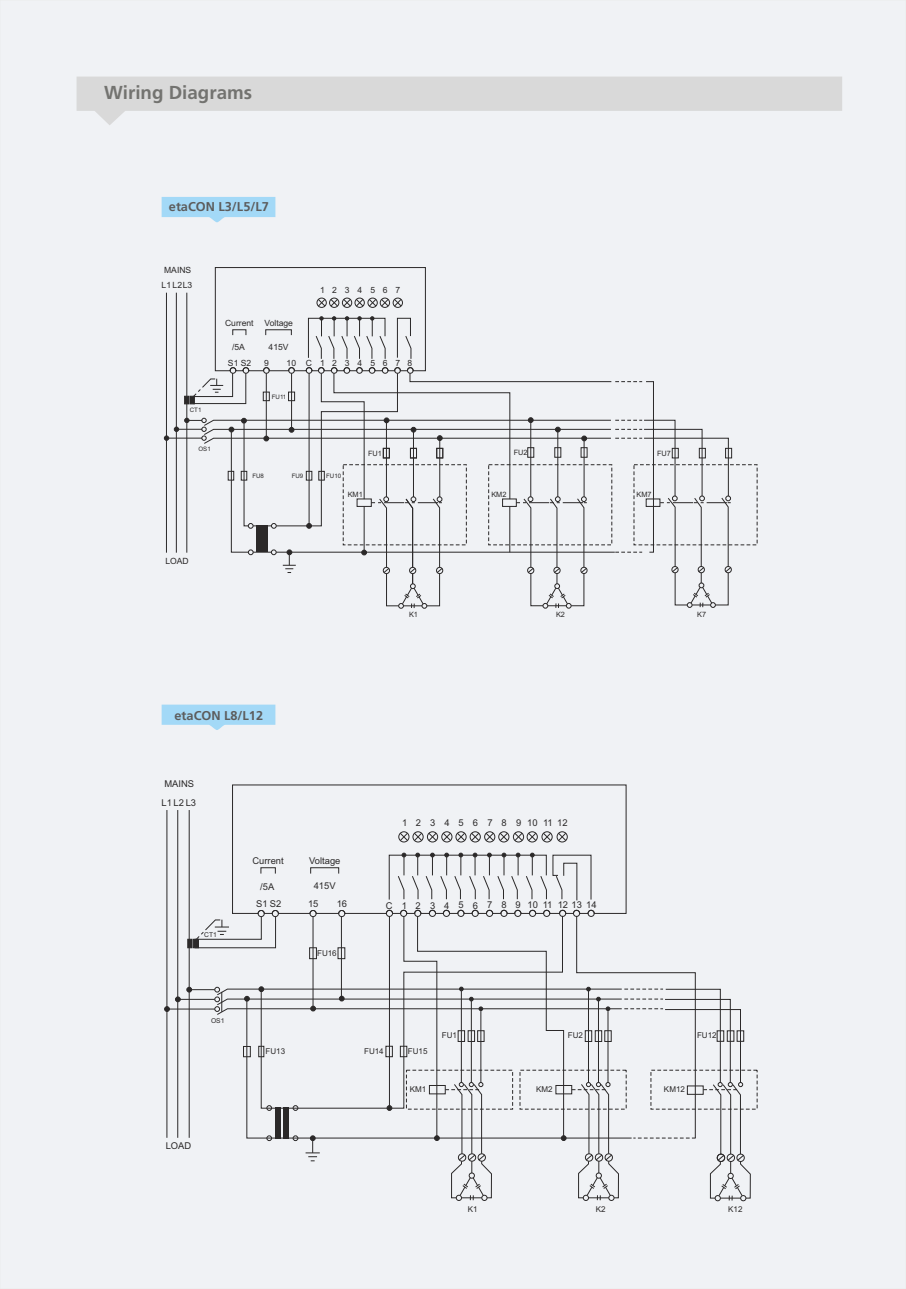
<style>
.page{position:relative;width:906px;height:1289px;background:#fff}
.page>*{position:absolute;margin:0;border:0;box-sizing:border-box;transform-origin:0 0}
.t1{font:700 18.75px "Frutiger LT Pro";color:#737370}
.t2{font:700 12.75px "Frutiger LT Pro";color:#5c5c5c}
.t3{font:9.3px "Arial";color:#2b2929}
.t4{font:9.3px "Arial";letter-spacing:.185em;color:#2b2929}
.t5{font:9.3px "Arial";letter-spacing:.92em;color:#2b2929}
.t6{font:8.55px "Arial";color:#2b2929}
.t7{font:8.55px "Arial";letter-spacing:.915em;color:#2b2929}
.t8{font:8.55px "Arial";letter-spacing:.925em;color:#2b2929}
.t9{font:8.1px "Arial";color:#2b2929}
.t10{font:7.35px "Arial";color:#2b2929}
.t11{font:6.75px "Arial";color:#2b2929}
.t12{font:6.15px "Arial";color:#2b2929}
</style>
<div class="page">
<div style="left:0;top:0;width:906px;height:1288px;background:#f0f2f5"></div>
<svg style="left:164px;top:267px;width:568px;height:341px"></svg>
<div style="left:256px;top:526px;width:5px;height:26px;background:#2b2929"></div>
<div style="left:263px;top:526px;width:5px;height:26px;background:#2b2929"></div>
<div style="left:386px;top:909px;width:7px;height:7px;border:1px solid #2b2929;border-radius:50%"></div>
<div style="left:400px;top:909px;width:7px;height:7px;border:1px solid #2b2929;border-radius:50%"></div>
<div style="left:414px;top:909px;width:7px;height:7px;border:1px solid #2b2929;border-radius:50%"></div>
<div style="left:429px;top:909px;width:7px;height:7px;border:1px solid #2b2929;border-radius:50%"></div>
<div style="left:443px;top:909px;width:7px;height:7px;border:1px solid #2b2929;border-radius:50%"></div>
<div style="left:457px;top:909px;width:7px;height:7px;border:1px solid #2b2929;border-radius:50%"></div>
<div style="left:472px;top:909px;width:6px;height:7px;border:1px solid #2b2929;border-radius:50%"></div>
<div style="left:486px;top:909px;width:7px;height:7px;border:1px solid #2b2929;border-radius:50%"></div>
<div style="left:500px;top:909px;width:7px;height:7px;border:1px solid #2b2929;border-radius:50%"></div>
<div style="left:514px;top:909px;width:7px;height:7px;border:1px solid #2b2929;border-radius:50%"></div>
<div style="left:529px;top:909px;width:7px;height:7px;border:1px solid #2b2929;border-radius:50%"></div>
<div style="left:543px;top:909px;width:7px;height:7px;border:1px solid #2b2929;border-radius:50%"></div>
<div style="left:559px;top:909px;width:7px;height:7px;border:1px solid #2b2929;border-radius:50%"></div>
<div style="left:573px;top:909px;width:7px;height:7px;border:1px solid #2b2929;border-radius:50%"></div>
<div style="left:587px;top:909px;width:7px;height:7px;border:1px solid #2b2929;border-radius:50%"></div>
<div style="left:258px;top:910px;width:7px;height:7px;border:1px solid #2b2929;border-radius:50%"></div>
<div style="left:272px;top:910px;width:7px;height:7px;border:1px solid #2b2929;border-radius:50%"></div>
<div style="left:310px;top:910px;width:6px;height:7px;border:1px solid #2b2929;border-radius:50%"></div>
<div style="left:338px;top:910px;width:7px;height:7px;border:1px solid #2b2929;border-radius:50%"></div>
<svg style="left:232px;top:784px;width:395px;height:130px"></svg>
<hr style="left:189px;top:810px;width:1px;height:327px;background:#2b2929">
<hr style="left:177px;top:810px;width:1px;height:327px;background:#2b2929">
<hr style="left:166px;top:810px;width:1px;height:327px;background:#2b2929">
<svg style="left:164px;top:915px;width:587px;height:286px"></svg>
<svg style="left:162px;top:197px;width:113px;height:25px;background:#b0ddf6"></svg>
<svg style="left:162px;top:704px;width:113px;height:26px"></svg>
<svg style="left:77px;top:77px;width:765px;height:48px"></svg>
<h1 class="t1" style="left:104px;top:85px;width:149px">Wiring Diagrams</h1>
<h2 class="t2" style="left:169px;top:202px;width:101px">etaCON L3/L5/L7</h2>
<p class="t6" style="left:164px;top:267px;width:29px">MAINS</p>
<p class="t6" style="left:162px;top:282px;width:32px">L1 L2L3</p>
<p class="t12" style="left:190px;top:407px;width:13px">CT1</p>
<p class="t12" style="left:198px;top:446px;width:14px">OS1</p>
<p class="t8" style="left:320px;top:287px;width:82px">1234567</p>
<p class="t6" style="left:225px;top:320px;width:30px">Current</p>
<p class="t6" style="left:264px;top:320px;width:30px">Voltage</p>
<p class="t6" style="left:232px;top:343px;width:14px">/5A</p>
<p class="t6" style="left:268px;top:343px;width:22px">415V</p>
<p class="t6" style="left:228px;top:359px;width:25px">S1 S2</p>
<p class="t6" style="left:264px;top:360px;width:6px">9</p>
<p class="t6" style="left:287px;top:360px;width:27px">10 C</p>
<p class="t7" style="left:320px;top:360px;width:94px">12345678</p>
<p class="t12" style="left:272px;top:394px;width:16px">FU11</p>
<p class="t10" style="left:368px;top:450px;width:15px">FU1</p>
<p class="t10" style="left:514px;top:450px;width:15px">FU2</p>
<p class="t10" style="left:657px;top:450px;width:15px">FU7</p>
<p class="t12" style="left:252px;top:473px;width:13px">FU8</p>
<p class="t12" style="left:292px;top:473px;width:13px">FU9</p>
<p class="t12" style="left:326px;top:473px;width:16px">FU10</p>
<p class="t10" style="left:348px;top:491px;width:17px">KM1</p>
<p class="t10" style="left:491px;top:491px;width:17px">KM2</p>
<p class="t10" style="left:636px;top:491px;width:17px">KM7</p>
<p class="t6" style="left:165px;top:557px;width:25px">LOAD</p>
<p class="t10" style="left:409px;top:612px;width:10px">K1</p>
<p class="t10" style="left:556px;top:612px;width:10px">K2</p>
<p class="t10" style="left:697px;top:612px;width:10px">K7</p>
<h2 class="t2" style="left:174px;top:710px;width:90px">etaCON L8/L12</h2>
<p class="t3" style="left:164px;top:780px;width:31px">MAINS</p>
<p class="t3" style="left:162px;top:799px;width:36px">L1 L2 L3</p>
<p class="t11" style="left:204px;top:932px;width:14px">CT1</p>
<p class="t11" style="left:211px;top:1017px;width:15px">OS1</p>
<p class="t3" style="left:166px;top:1142px;width:27px">LOAD</p>
<p class="t3" style="left:252px;top:857px;width:33px">Current</p>
<p class="t3" style="left:309px;top:856px;width:33px">Voltage</p>
<p class="t3" style="left:260px;top:882px;width:16px">/5A</p>
<p class="t3" style="left:314px;top:882px;width:23px">415V</p>
<p class="t3" style="left:256px;top:900px;width:26px">S1 S2</p>
<p class="t3" style="left:308px;top:900px;width:12px">15</p>
<p class="t3" style="left:337px;top:900px;width:12px">16</p>
<p class="t9" style="left:317px;top:949px;width:21px">FU16</p>
<p class="t5" style="left:402px;top:819px;width:167px">123456789101112</p>
<p class="t4" style="left:386px;top:901px;width:212px">C 1 2 3 4 5 6 7 8 91011121314</p>
<p class="t9" style="left:265px;top:1048px;width:21px">FU13</p>
<p class="t9" style="left:364px;top:1048px;width:21px">FU14</p>
<p class="t9" style="left:408px;top:1048px;width:21px">FU15</p>
<p class="t9" style="left:442px;top:1032px;width:17px">FU1</p>
<p class="t9" style="left:568px;top:1032px;width:17px">FU2</p>
<p class="t9" style="left:410px;top:1086px;width:18px">KM1</p>
<p class="t9" style="left:536px;top:1086px;width:18px">KM2</p>
<p class="t9" style="left:664px;top:1086px;width:22px">KM12</p>
<p class="t9" style="left:697px;top:1032px;width:21px">FU12</p>
<p class="t9" style="left:468px;top:1206px;width:11px">K1</p>
<p class="t9" style="left:595px;top:1206px;width:11px">K2</p>
<p class="t9" style="left:728px;top:1206px;width:16px">K12</p>
</div>
